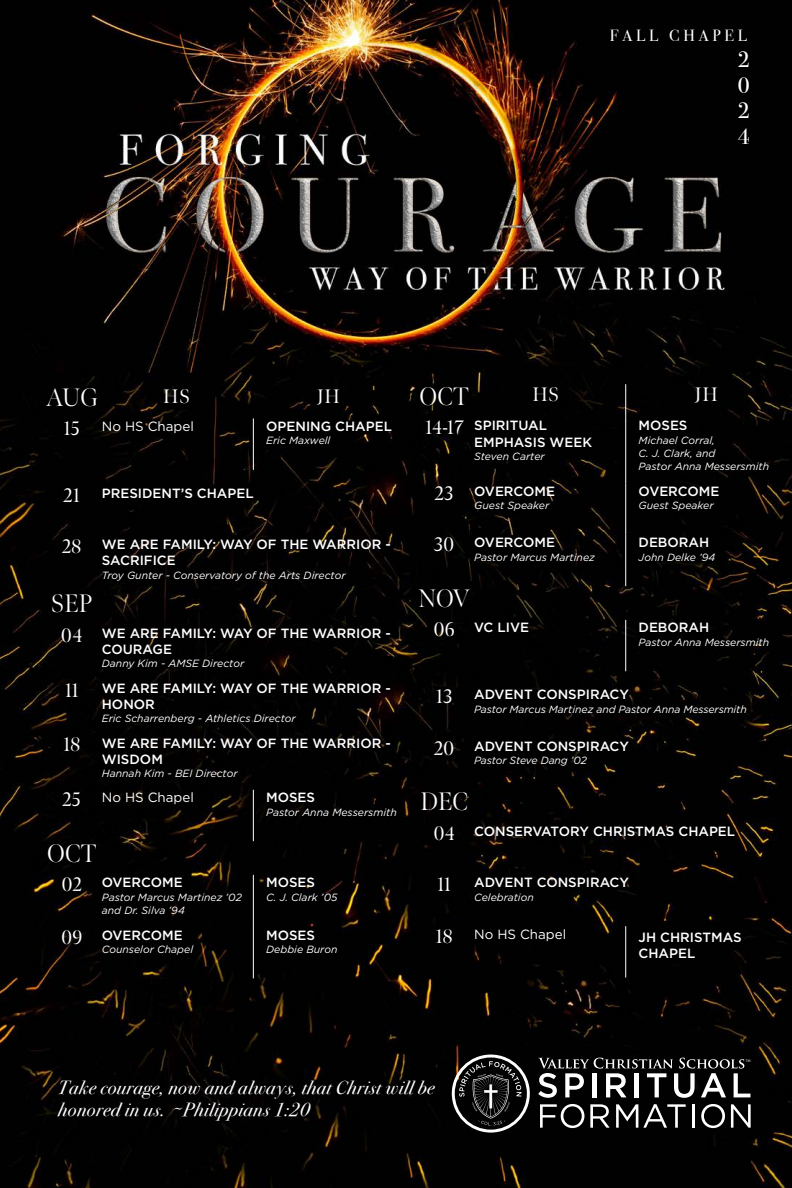
<style>
.page{position:relative;width:792px;height:1188px;background:#fff}
.page>*{position:absolute;margin:0;border:0;box-sizing:border-box;transform-origin:0 0}
.t1{font:300 25.2px "Meno Banner";color:#fff}
.t2{font:22.35px/25.7px "Bodoni Svty Two ITCTT";color:#fff;text-align:justify}
.t3{font:19.5px "Meno Banner";letter-spacing:.025em;color:#fff}
.t4{font:italic 18.9px/22.8px "Bodoni Svty Two ITCTT";letter-spacing:.025em;color:#fff}
.t5{font:16.2px "Bodoni Svty Two ITCTT";letter-spacing:.24em;color:#fff}
.t6{font:500 13.35px/16px "Gotham";color:#fff}
.t7{font:13.35px "Gotham";color:#fff}
.t8{font:italic 10.5px/13.4px "Gotham";color:#fff}
.s1{font-family:"Meno Banner";font-size:19.5px}
.s2{font-family:"Meno Banner";font-weight:400;font-size:19.5px}
</style>
<div class="page">
<img style="left:0;top:0;width:792px;height:1188px">
<svg style="left:540px;top:1104px;width:44px;height:24px"></svg>
<svg style="left:590px;top:1104px;width:20px;height:24px"></svg>
<svg style="left:616px;top:1104px;width:70px;height:24px;background:#444"></svg>
<hr style="left:692px;top:1104px;width:3px;height:24px;background:#fff">
<svg style="left:701px;top:1104px;width:24px;height:24px"></svg>
<svg style="left:731px;top:1104px;width:20px;height:24px"></svg>
<svg style="left:538px;top:1058px;width:212px;height:40px"></svg>
<svg style="left:452px;top:1055px;width:78px;height:78px;background:#333232"></svg>
<hr style="left:253px;top:418px;width:1px;height:52px;background:#fff">
<hr style="left:253px;top:790px;width:1px;height:51px;background:#fff">
<hr style="left:253px;top:875px;width:1px;height:52px;background:#fff">
<hr style="left:253px;top:927px;width:1px;height:51px;background:#fff">
<hr style="left:625px;top:384px;width:1px;height:34px;background:#fff">
<hr style="left:625px;top:418px;width:1px;height:65px;background:#fff">
<hr style="left:625px;top:483px;width:1px;height:52px;background:#fff">
<hr style="left:625px;top:535px;width:1px;height:51px;background:#fff">
<hr style="left:625px;top:620px;width:1px;height:51px;background:#fff">
<hr style="left:625px;top:926px;width:1px;height:52px;background:#fff">
<p class="t5" style="left:610px;top:22px;width:139px">FALL CHAPEL</p>
<p class="t2" style="left:738px;top:44px;width:13px">2<br>0<br>2<br>4</p>
<p class="t1" style="left:46px;top:382px;width:54px">AUG</p>
<p class="t3" style="left:163px;top:385px;width:28px">HS</p>
<p class="t3" style="left:317px;top:385px;width:24px">JH</p>
<p class="t7" style="left:64px;top:418px;width:131px"><span class="s1">15</span> No HS Chapel</p>
<p class="t6" style="left:266px;top:418px;width:127px">OPENING CHAPEL</p>
<p class="t8" style="left:266px;top:434px;width:66px">Eric Maxwell</p>
<p class="t6" style="left:64px;top:485px;width:191px"><span class="s2">21</span> PRESIDENT’S CHAPEL</p>
<p class="t6" style="left:102px;top:537px;width:290px;text-indent:-39px"><span class="s2">28</span> WE ARE FAMILY: WAY OF THE WARRIOR -<br>SACRIFICE</p>
<p class="t8" style="left:102px;top:568px;width:245px">Troy Gunter - Conservatory of the Arts Director</p>
<p class="t1" style="left:51px;top:589px;width:43px">SEP</p>
<p class="t6" style="left:102px;top:625px;width:290px;text-indent:-41px"><span class="s2">04</span> WE ARE FAMILY: WAY OF THE WARRIOR -<br>COURAGE</p>
<p class="t8" style="left:102px;top:657px;width:144px">Danny Kim - AMSE Director</p>
<p class="t6" style="left:102px;top:680px;width:290px;text-indent:-37px"><span class="s2">11</span> WE ARE FAMILY: WAY OF THE WARRIOR -<br>HONOR</p>
<p class="t8" style="left:102px;top:711px;width:195px">Eric Scharrenberg - Athletics Director</p>
<p class="t6" style="left:102px;top:735px;width:290px;text-indent:-38px"><span class="s2">18</span> WE ARE FAMILY: WAY OF THE WARRIOR -<br>WISDOM</p>
<p class="t8" style="left:102px;top:766px;width:137px">Hannah Kim - BEI Director</p>
<p class="t7" style="left:63px;top:789px;width:133px"><span class="s1">25</span> No HS Chapel</p>
<p class="t6" style="left:266px;top:789px;width:50px">MOSES</p>
<p class="t8" style="left:266px;top:805px;width:132px">Pastor Anna Messersmith</p>
<p class="t1" style="left:47px;top:838px;width:51px">OCT</p>
<p class="t6" style="left:62px;top:875px;width:122px"><span class="s2">02</span> OVERCOME</p>
<p class="t8" style="left:102px;top:890px;width:142px">Pastor Marcus Martinez ’02 and Dr. Silva ’94</p>
<p class="t6" style="left:266px;top:875px;width:50px">MOSES</p>
<p class="t8" style="left:266px;top:890px;width:73px">C. J. Clark ’05</p>
<p class="t6" style="left:61px;top:927px;width:123px"><span class="s2">09</span> OVERCOME</p>
<p class="t8" style="left:102px;top:942px;width:93px">Counselor Chapel</p>
<p class="t6" style="left:266px;top:927px;width:50px">MOSES</p>
<p class="t8" style="left:266px;top:942px;width:73px">Debbie Buron</p>
<p class="t1" style="left:419px;top:381px;width:51px">OCT</p>
<p class="t3" style="left:532px;top:382px;width:28px">HS</p>
<p class="t3" style="left:695px;top:382px;width:24px">JH</p>
<p class="t6" style="left:474px;top:418px;width:119px;text-indent:-49px"><span class="s2">14-17</span> SPIRITUAL<br>EMPHASIS WEEK</p>
<p class="t8" style="left:474px;top:449px;width:72px">Steven Carter</p>
<p class="t6" style="left:639px;top:418px;width:50px">MOSES</p>
<p class="t8" style="left:639px;top:433px;width:132px">Michael Corral,<br>C. J. Clark, and<br>Pastor Anna Messersmith</p>
<p class="t6" style="left:435px;top:483px;width:121px"><span class="s2">23</span> OVERCOME</p>
<p class="t8" style="left:474px;top:499px;width:77px">Guest Speaker</p>
<p class="t6" style="left:434px;top:534px;width:122px"><span class="s2">30</span> OVERCOME</p>
<p class="t8" style="left:474px;top:550px;width:122px">Pastor Marcus Martinez</p>
<p class="t6" style="left:639px;top:483px;width:82px">OVERCOME</p>
<p class="t8" style="left:639px;top:499px;width:77px">Guest Speaker</p>
<p class="t6" style="left:639px;top:534px;width:72px">DEBORAH</p>
<p class="t8" style="left:639px;top:550px;width:78px">John Delke ’94</p>
<p class="t1" style="left:418px;top:583px;width:53px">NOV</p>
<p class="t6" style="left:434px;top:620px;width:97px"><span class="s2">06</span> VC LIVE</p>
<p class="t6" style="left:639px;top:620px;width:72px">DEBORAH</p>
<p class="t8" style="left:639px;top:635px;width:132px">Pastor Anna Messersmith</p>
<p class="t6" style="left:436px;top:686px;width:194px"><span class="s2">13</span> ADVENT CONSPIRACY</p>
<p class="t8" style="left:474px;top:702px;width:274px">Pastor Marcus Martinez and Pastor Anna Messersmith</p>
<p class="t6" style="left:434px;top:738px;width:196px"><span class="s2">20</span> ADVENT CONSPIRACY</p>
<p class="t8" style="left:474px;top:754px;width:114px">Pastor Steve Dang ’02</p>
<p class="t1" style="left:420px;top:787px;width:49px">DEC</p>
<p class="t6" style="left:434px;top:823px;width:303px"><span class="s2">04</span> CONSERVATORY CHRISTMAS CHAPEL</p>
<p class="t6" style="left:438px;top:874px;width:193px"><span class="s2">11</span> ADVENT CONSPIRACY</p>
<p class="t8" style="left:474px;top:890px;width:61px">Celebration</p>
<p class="t7" style="left:436px;top:925px;width:132px"><span class="s1">18</span> No HS Chapel</p>
<p class="t6" style="left:639px;top:929px;width:105px">JH CHRISTMAS<br>CHAPEL</p>
<p class="t4" style="left:58px;top:1075px;width:378px">Take courage, now and always, that Christ will be honored in us. ~Philippians 1:20</p>
</div>
